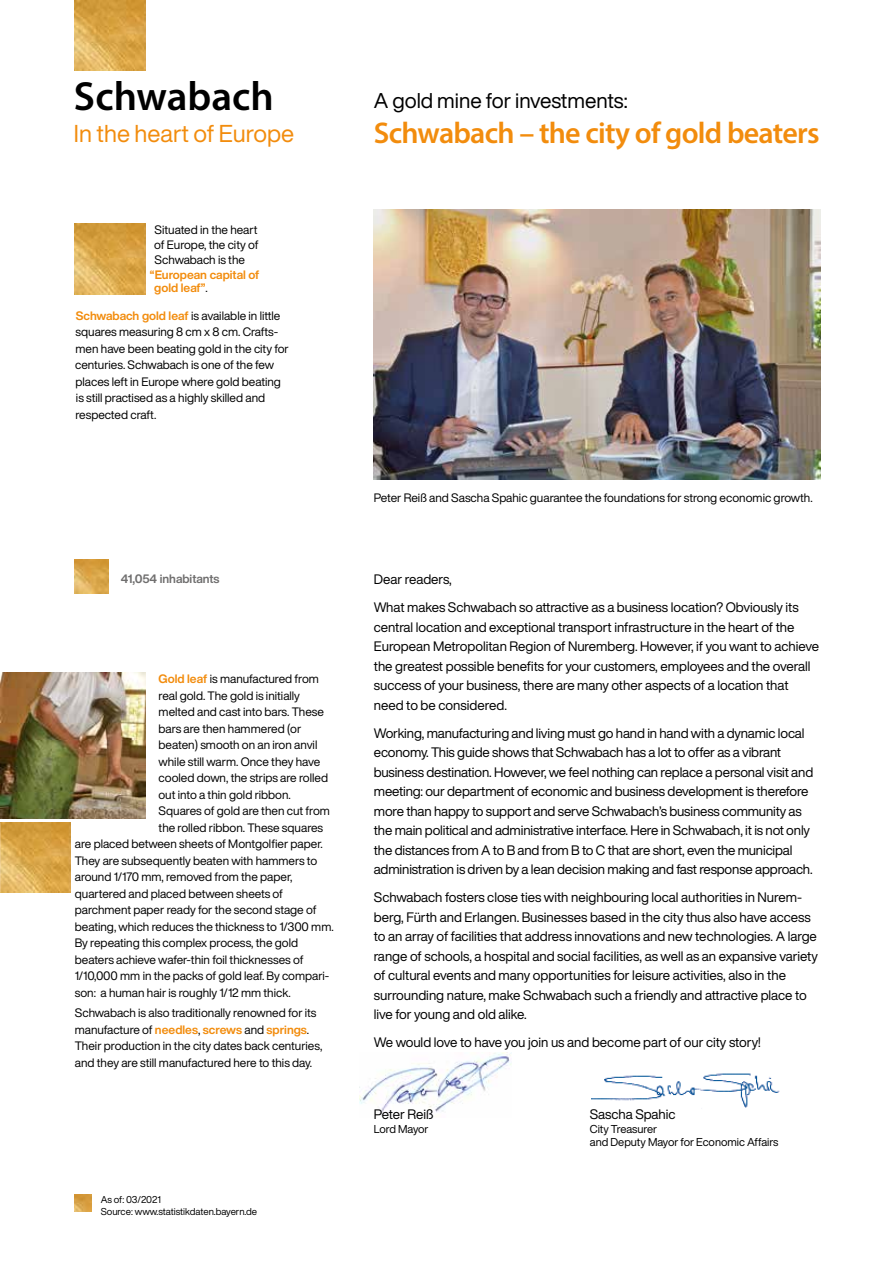
<style>
.page{position:relative;width:893px;height:1263px;background:#fff}
.page>*{position:absolute;margin:0;border:0;box-sizing:border-box;transform-origin:0 0}
.t1{font:600 40.8px "Myriad Pro";color:#000}
.t2{font:600 30px "Myriad Pro";letter-spacing:-.025em;color:#f28c0d}
.t3{font:24px "Helvetica Now Display";color:#f28c0d}
.t4{font:21px "Helvetica Now Display";color:#000}
.t5{font:13.5px/19.5px "Helvetica Now Display";letter-spacing:-.01em;color:#000}
.t6{font:12px/16.5px "Helvetica Now Display";color:#000}
.t7{font:700 12px/12.8px "Helvetica Now Display";color:#f28c0d}
.t8{font:700 12px "Helvetica Now Display";color:#706f6f}
.t9{font:11.25px/13.5px "Helvetica Now Display";color:#000}
.t10{font:11.25px "Helvetica Now Display";letter-spacing:-.025em;color:#000}
.t11{font:9.75px/11.7px "Helvetica Now Display";letter-spacing:-.005em;color:#000}
.s1{font-weight:400;color:#000}
.s2{font-weight:700;color:#f28c0d}
</style>
<div class="page">
<img style="left:0;top:673px;width:146px;height:146px">
<img style="left:591px;top:1073px;width:189px;height:35px">
<img style="left:360px;top:1052px;width:151px;height:63px">
<img style="left:374px;top:209px;width:446px;height:271px">
<img style="left:74px;top:560px;width:34px;height:34px">
<img style="left:75px;top:1195px;width:17px;height:17px">
<img style="left:75px;top:0;width:70px;height:71px">
<img style="left:75px;top:224px;width:70px;height:70px">
<img style="left:0;top:822px;width:71px;height:71px">
<h1 class="t1" style="left:74px;top:70px;width:201px">Schwabach</h1>
<h3 class="t3" style="left:74px;top:117px;width:222px">In the heart of Europe</h3>
<p class="t6" style="left:154px;top:222px;width:106px;line-height:15px;text-align:justify">Situated in the heart of Europe, the city of Schwabach is the</p>
<p class="t7" style="left:154px;top:269px;width:107px;text-indent:-4px">“European capital of gold leaf”<span class="s1">.</span></p>
<p class="t6" style="left:75px;top:307px;width:215px"><span class="s2">Schwabach gold leaf</span> is available in little squares measuring 8 cm x 8 cm. Crafts&shy;men have been beating gold in the city for centuries. Schwabach is one of the few places left in Europe where gold beating is still practised as a highly skilled and respected craft.</p>
<p class="t8" style="left:121px;top:570px;width:100px">41,054 inhabitants</p>
<p class="t6" style="left:159px;top:671px;width:162px"><span class="s2">Gold leaf</span> is manufactured from</p>
<p class="t6" style="left:159px;top:687px;width:143px">real gold. The gold is initially</p>
<p class="t6" style="left:159px;top:704px;width:167px">melted and cast into bars. These</p>
<p class="t6" style="left:159px;top:720px;width:144px">bars are then hammered (or</p>
<p class="t6" style="left:159px;top:737px;width:160px">beaten) smooth on an iron anvil</p>
<p class="t6" style="left:159px;top:753px;width:163px">while still warm. Once they have</p>
<p class="t6" style="left:159px;top:770px;width:171px">cooled down, the strips are rolled</p>
<p class="t6" style="left:159px;top:786px;width:134px">out into a thin gold ribbon.</p>
<p class="t6" style="left:159px;top:803px;width:173px">Squares of gold are then cut from</p>
<p class="t6" style="left:159px;top:819px;width:166px">the rolled ribbon. These squares</p>
<p class="t6" style="left:75px;top:836px;width:249px">are placed between sheets of Montgolfier paper.</p>
<p class="t6" style="left:75px;top:852px;width:244px">They are subsequently beaten with hammers to</p>
<p class="t6" style="left:75px;top:869px;width:219px">around 1/170 mm, removed from the paper,</p>
<p class="t6" style="left:75px;top:885px;width:210px">quartered and placed between sheets of</p>
<p class="t6" style="left:75px;top:902px;width:243px">parchment paper ready for the second stage of</p>
<p class="t6" style="left:75px;top:918px;width:260px">beating, which reduces the thickness to 1/300 mm.</p>
<p class="t6" style="left:75px;top:935px;width:225px">By repeating this complex process, the gold</p>
<p class="t6" style="left:75px;top:951px;width:230px">beaters achieve wafer-thin foil thicknesses of</p>
<p class="t6" style="left:75px;top:968px;width:256px">1/10,000 mm in the packs of gold leaf. By compari-</p>
<p class="t6" style="left:75px;top:984px;width:217px">son: a human hair is roughly 1/12 mm thick.</p>
<p class="t6" style="left:75px;top:1005px;width:249px">Schwabach is also traditionally renowned for its manufacture of <span class="s2">needles</span>, <span class="s2">screws</span> and <span class="s2">springs</span>.<br>Their production in the city dates back centuries, and they are still manufactured here to this day.</p>
<p class="t11" style="left:101px;top:1194px;width:158px">As of: 03/2021<br>Source: www.statistikdaten.bayern.de</p>
<h3 class="t4" style="left:374px;top:86px;width:255px">A gold mine for investments:</h3>
<h2 class="t2" style="left:374px;top:114px;width:447px">Schwabach – the city of gold beaters</h2>
<p class="t6" style="left:374px;top:490px;width:440px">Peter Reiß and Sascha Spahic guarantee the foundations for strong economic growth.</p>
<p class="t5" style="left:374px;top:565px;width:426px;line-height:28px">Dear readers,<br>What makes Schwabach so attractive as a business location? Obviously its</p>
<p class="t5" style="left:374px;top:617px;width:447px">central location and exceptional transport infrastructure in the heart of the European Metropolitan Region of Nuremberg. However, if you want to achieve the greatest possible benefits for your customers, employees and the overall success of your business, there are many other aspects of a location that need to be considered.</p>
<p class="t5" style="left:374px;top:723px;width:441px">Working, manufacturing and living must go hand in hand with a dynamic local economy. This guide shows that Schwabach has a lot to offer as a vibrant business destination. However, we feel nothing can replace a personal visit and meeting: our department of economic and business development is therefore more than happy to support and serve Schwabach’s business community as the main political and administrative interface. Here in Schwabach, it is not only the distances from A to B and from B to C that are short, even the municipal administration is driven by a lean decision making and fast response approach.</p>
<p class="t5" style="left:374px;top:888px;width:446px">Schwabach fosters close ties with neighbouring local authorities in Nurem&shy;berg, Fürth and Erlangen. Businesses based in the city thus also have access to an array of facilities that address innovations and new technologies. A large range of schools, a hospital and social facilities, as well as an expansive variety of cultural events and many opportunities for leisure activities, also in the surrounding nature, make Schwabach such a friendly and attractive place to live for young and old alike.</p>
<p class="t5" style="left:374px;top:1033px;width:388px">We would love to have you join us and become part of our city story!</p>
<p class="t5" style="left:374px;top:1104px;width:61px">Peter Reiß</p>
<p class="t5" style="left:590px;top:1104px;width:87px">Sascha Spahic</p>
<p class="t10" style="left:374px;top:1121px;width:56px">Lord Mayor</p>
<p class="t9" style="left:590px;top:1122px;width:190px">City Treasurer<br>and Deputy Mayor for Economic Affairs</p>
</div>
